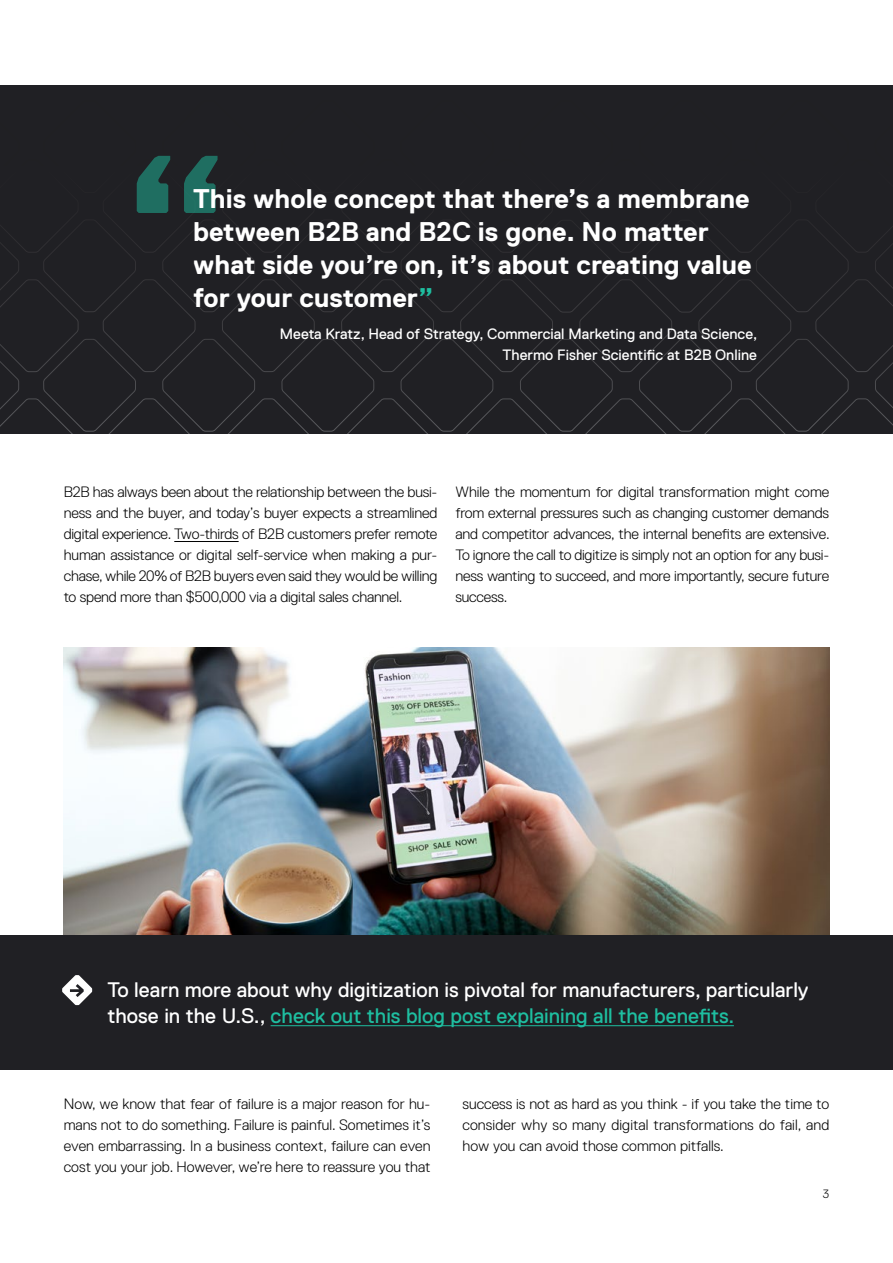
<style>
.page{position:relative;width:893px;height:1263px;background:#fff}
.page>*{position:absolute;margin:0;border:0;box-sizing:border-box;transform-origin:0 0}
.t1{font:700 27px/33px "Replica";color:#fff}
.t2{font:21px/25.5px "Replica Std";color:#fff}
.t3{font:300 15px/21px "Replica Std";letter-spacing:-.015em;color:#000;text-align:justify}
.t4{font:15px/21px "Replica Std";color:#fff;text-align:right}
.t5{font:300 12px "Replica Std";color:#000}
.s1{color:#1ebea0}
</style>
<div class="page">
<div style="left:0;top:85px;width:893px;height:349px;background:#202024"></div>
<svg style="left:0;top:155px;width:893px;height:279px"></svg>
<hr style="left:174px;top:541px;width:65px;height:1px;background:#000">
<img style="left:64px;top:647px;width:765px;height:288px">
<div style="left:0;top:935px;width:893px;height:135px;background:#202024"></div>
<hr style="left:271px;top:1025px;width:463px;height:1px;background:#1ebea0">
<svg style="left:62px;top:975px;width:30px;height:30px"></svg>
<h1 class="t1" style="left:193px;top:182px;width:560px">This whole concept that there’s a membrane between B2B and B2C is gone. No matter what side you’re on, it’s about creating value for your customer<span class="s1">”</span></h1>
<p class="t4" style="left:280px;top:324px;width:479px">Meeta Kratz, Head of Strategy, Commercial Marketing and Data Science,<br>Thermo Fisher Scientific at B2B Online</p>
<p class="t3" style="left:64px;top:482px;width:375px">B2B has always been about the relationship between the busi&shy;ness and the buyer, and today’s buyer expects a streamlined digital experience. Two-thirds of B2B customers prefer remote human assistance or digital self-service when making a pur&shy;chase, while 20% of B2B buyers even said they would be willing to spend more than $500,000 via a digital sales channel.</p>
<p class="t3" style="left:455px;top:482px;width:376px">While the momentum for digital transformation might come from external pressures such as changing customer demands and competitor advances, the internal benefits are extensive.<br>To ignore the call to digitize is simply not an option for any busi&shy;ness wanting to succeed, and more importantly, secure future success.</p>
<h2 class="t2" style="left:107px;top:977px;width:703px">To learn more about why digitization is pivotal for manufacturers, particularly those in the U.S., <span class="s1">check out this blog post explaining all the benefits.</span></h2>
<p class="t3" style="left:64px;top:1093px;width:368px">Now, we know that fear of failure is a major reason for hu&shy;mans not to do something. Failure is painful. Sometimes it’s even embarrassing. In a business context, failure can even cost you your job. However, we’re here to reassure you that</p>
<p class="t3" style="left:462px;top:1093px;width:368px">success is not as hard as you think - if you take the time to consider why so many digital transformations do fail, and how you can avoid those common pitfalls.</p>
<p class="t5" style="left:823px;top:1187px;width:8px">3</p>
</div>
